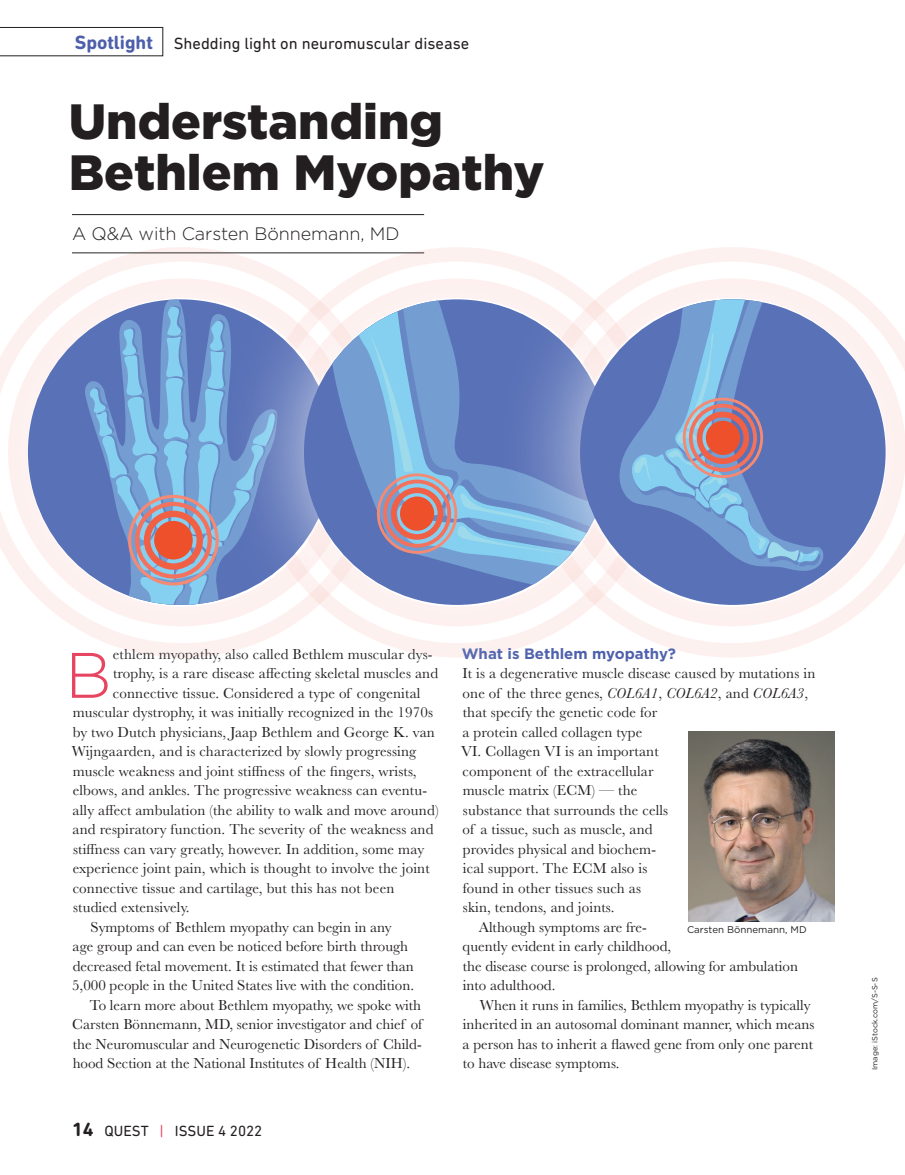
<style>
.page{position:relative;width:905px;height:1175px;background:#fff}
.page>*{position:absolute;margin:0;border:0;box-sizing:border-box;transform-origin:0 0}
.NEW_Body_Drop_Cap{font:300 64.05px "Gotham";color:#e74460}
.NEW_Dept_Head{font:900 49.5px/51px "Gotham";color:#231f20}
.NEW_Dept_Deck{font:300 18px "Gotham";letter-spacing:-.005em;color:#231f20}
.t1{font:16.5px "DIN Next Rounded LT Pro";color:#231f20}
.NEW_Body_Drop_Cap-2{font:15px "Baskerville";letter-spacing:.01em;color:#231f20}
.NEW_Body_Indent{font:15px/19.5px "Baskerville";color:#231f20}
.NEW_Body_No_Indent{font:15px/19.5px "Baskerville";letter-spacing:.01em;color:#231f20}
.NEW_Subhead{font:700 15px "Gotham";color:#4d5fab}
.t2{font:15px "DIN Next Rounded LT Pro";color:#231f20}
.NEW_Caption{font:9.75px "Gotham";color:#231f20}
.t3{font:7.5px "Gotham";color:#231f20}
.s1{font-weight:700;font-size:19.5px;color:#4d5fab}
.s2{font-weight:700;font-size:19.5px}
.s3{color:#e74460}
.s4{font-style:italic}
</style>
<div class="page">
<svg style="left:0;top:27px;width:163px;height:29px"></svg>
<hr style="left:72px;top:214px;width:352px;height:1px;background:#231f20">
<div style="left:0;top:215px;width:418px;height:474px;background:#fff;opacity:.75"></div>
<svg style="left:28px;top:299px;width:57px;height:306px;fill:#5971b7"></svg>
<svg style="left:85px;top:299px;width:134px;height:306px;fill:#5971b7"></svg>
<svg style="left:90px;top:305px;width:129px;height:300px;background:#829bc5"></svg>
<div style="left:219px;top:215px;width:475px;height:474px;background:#fff;opacity:.75"></div>
<svg style="left:304px;top:299px;width:191px;height:306px"></svg>
<svg style="left:331px;top:299px;width:164px;height:288px;fill:#5971b7"></svg>
<svg style="left:349px;top:300px;width:146px;height:267px;background:#7f99c6"></svg>
<div style="left:495px;top:215px;width:409px;height:474px;background:#fff;opacity:.75"></div>
<svg style="left:580px;top:299px;width:305px;height:306px;fill:#5971b7"></svg>
<svg style="left:616px;top:299px;width:209px;height:272px;background:#768ac3"></svg>
<svg style="left:630px;top:299px;width:190px;height:267px;background:#768fc1"></svg>
<img style="left:688px;top:731px;width:146px;height:190px">
<p class="t1" style="left:75px;top:34px;width:396px"><span class="s1">Spotlight</span> Shedding light on neuromuscular disease</p>
<p class="NEW_Dept_Head" style="left:69px;top:95px;width:477px">Understanding<br>Bethlem Myopathy</p>
<p class="NEW_Dept_Deck" style="left:72px;top:224px;width:329px">A Q&amp;A with Carsten Bönnemann, MD</p>
<p class="NEW_Body_Drop_Cap" style="left:65px;top:640px;width:48px">B</p>
<p class="NEW_Body_Drop_Cap-2" style="left:113px;top:644px;width:321px">ethlem myopathy, also called Bethlem muscular dys-</p>
<p class="NEW_Body_Drop_Cap-2" style="left:113px;top:664px;width:326px">trophy, is a rare disease affecting skeletal muscles and</p>
<p class="NEW_Body_Drop_Cap-2" style="left:113px;top:683px;width:309px">connective tissue. Considered a type of congenital</p>
<p class="NEW_Body_Drop_Cap-2" style="left:73px;top:703px;width:362px">muscular dystrophy, it was initially recognized in the 1970s</p>
<p class="NEW_Body_Drop_Cap-2" style="left:73px;top:722px;width:363px">by two Dutch physicians, Jaap Bethlem and George K. van</p>
<p class="NEW_Body_Drop_Cap-2" style="left:72px;top:742px;width:346px">Wijngaarden, and is characterized by slowly progressing</p>
<p class="NEW_Body_Drop_Cap-2" style="left:73px;top:761px;width:345px">muscle weakness and joint stiffness of the fingers, wrists,</p>
<p class="NEW_Body_Drop_Cap-2" style="left:73px;top:781px;width:356px">elbows, and ankles. The progressive weakness can eventu-</p>
<p class="NEW_Body_Drop_Cap-2" style="left:73px;top:800px;width:367px">ally affect ambulation (the ability to walk and move around)</p>
<p class="NEW_Body_Drop_Cap-2" style="left:73px;top:820px;width:362px">and respiratory function. The severity of the weakness and</p>
<p class="NEW_Body_Drop_Cap-2" style="left:73px;top:839px;width:353px">stiffness can vary greatly, however. In addition, some may</p>
<p class="NEW_Body_Drop_Cap-2" style="left:73px;top:859px;width:358px">experience joint pain, which is thought to involve the joint</p>
<p class="NEW_Body_Drop_Cap-2" style="left:73px;top:878px;width:323px">connective tissue and cartilage, but this has not been</p>
<p class="NEW_Body_Drop_Cap-2" style="left:73px;top:898px;width:118px">studied extensively.</p>
<p class="NEW_Body_Indent" style="left:72px;top:917px;width:343px;text-align:center">Symptoms of Bethlem myopathy can begin in any<br>age group and can even be noticed before birth through decreased fetal movement. It is estimated that fewer than 5,000 people in the United States live with the condition.</p>
<p class="NEW_Body_Indent" style="left:72px;top:995px;width:351px;text-align:justify;text-indent:18px">To learn more about Bethlem myopathy, we spoke with Carsten Bönnemann, MD, senior investigator and chief of the Neuromuscular and Neurogenetic Disorders of Child&shy;hood Section at the National Institutes of Health (NIH).</p>
<p class="t2" style="left:72px;top:1122px;width:192px"><span class="s2">14</span> QUEST <span class="s3">|</span> ISSUE 4 2022</p>
<p class="NEW_Subhead" style="left:462px;top:645px;width:216px">What is Bethlem myopathy?</p>
<p class="NEW_Body_No_Indent" style="left:461px;top:664px;width:356px">It is a degenerative muscle disease caused by mutations in one of the three genes, <span class="s4">COL6A1</span>, <span class="s4">COL6A2</span>, and <span class="s4">COL6A3</span>, that specify the genetic code for<br>a protein called collagen type<br>VI. Collagen VI is an important<br>component of the extracellular<br>muscle matrix (ECM) — the<br>substance that surrounds the cells<br>of a tissue, such as muscle, and<br>provides physical and biochem-<br>ical support. The ECM also is<br>found in other tissues such as<br>skin, tendons, and joints.</p>
<p class="NEW_Body_Indent" style="left:462px;top:917px;width:337px;text-indent:16px">Although symptoms are fre-<br>quently evident in early childhood,<br>the disease course is prolonged, allowing for ambulation into adulthood.</p>
<p class="NEW_Body_Indent" style="left:462px;top:995px;width:353px;text-indent:17px">When it runs in families, Bethlem myopathy is typically inherited in an autosomal dominant manner, which means a person has to inherit a flawed gene from only one parent to have disease symptoms.</p>
<p class="NEW_Caption" style="left:687px;top:924px;width:121px">Carsten Bönnemann, MD</p>
<p class="t3" style="left:870px;top:1070px;width:94px;rotate:-90deg">Image: iStock.com/S-S-S</p>
</div>
